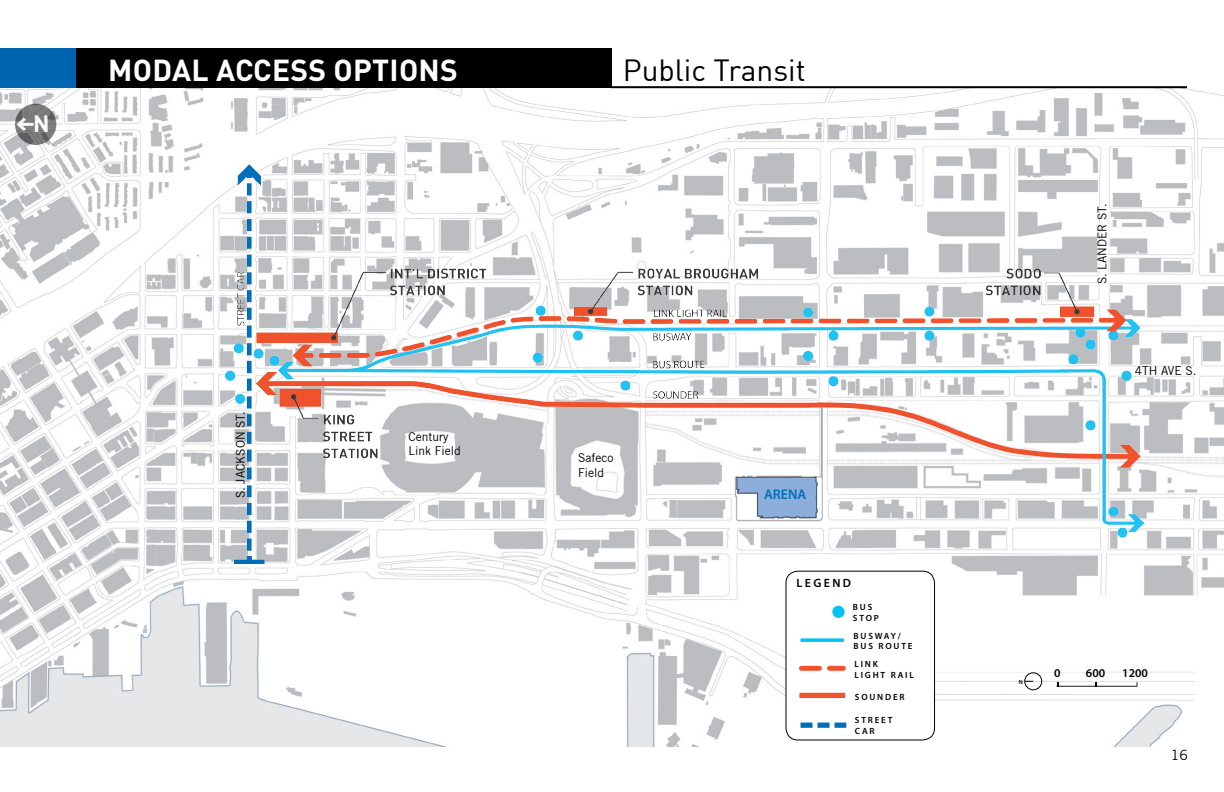
<style>
.page{position:relative;width:1224px;height:792px;background:#fff}
.page>*{position:absolute;margin:0;border:0;box-sizing:border-box;transform-origin:0 0}
.t1{font:700 30px "DIN Pro";letter-spacing:.01em;color:#fff}
.t2{font:30px "DIN";color:#000}
.t3{font:700 23.2px "DIN Pro";color:#fff}
.t4{font:600 14px "Myriad Pro";color:#006fba}
.t5{font:14px "Trade Gothic";color:#000}
.t6{font:12px/14.4px "Trade Gothic";color:#000}
.t7{font:600 12px "Myriad Pro";letter-spacing:.1em;color:#000}
.t8{font:600 9px/10.8px "Myriad Pro";letter-spacing:.2em;color:#000}
.t9{font:600 6px "Myriad Pro";color:#000}
</style>
<div class="page">
<div style="left:76px;top:49px;width:536px;height:39px;background:#000"></div>
<div style="left:0;top:49px;width:76px;height:39px;background:#0065b0"></div>
<img style="left:0;top:88px;width:1224px;height:659px">
<img style="left:225px;top:164px;width:919px;height:399px">
<svg style="left:15px;top:104px;width:41px;height:41px"></svg>
<hr style="left:19px;top:123px;width:15px;height:3px;background:#fff">
<svg style="left:14px;top:114px;width:15px;height:20px"></svg>
<hr style="left:611px;top:86px;width:576px;height:2px;background:#000">
<div style="left:786px;top:571px;width:149px;height:169px;background:#fff;border-radius:12px"></div>
<div style="left:785px;top:571px;width:150px;height:169px;border:1px solid #000;border-radius:12px"></div>
<svg style="left:801px;top:723px;width:45px;height:5px"></svg>
<div style="left:799px;top:693px;width:46px;height:5px;background:#f0532d"></div>
<svg style="left:801px;top:666px;width:42px;height:5px"></svg>
<div style="left:833px;top:606px;width:11px;height:11px;background:#00c2f3;border-radius:50%"></div>
<div style="left:832px;top:606px;width:13px;height:12px;border:1px solid #00c2f3;border-radius:50%"></div>
<svg style="left:800px;top:638px;width:44px;height:4px"></svg>
<div style="left:1024px;top:672px;width:18px;height:18px;border:1px solid #000;border-radius:50%"></div>
<svg style="left:1057px;top:682px;width:80px;height:5px"></svg>
<h2 class="t3" style="left:33px;top:108px;width:18px">N</h2>
<h1 class="t1" style="left:108px;top:50px;width:351px">MODAL ACCESS OPTIONS</h1>
<h1 class="t2" style="left:623px;top:52px;width:184px">Public Transit</h1>
<p class="t6" style="left:233px;top:498px;width:88px;rotate:-90deg">S. JACKSON ST.</p>
<p class="t6" style="left:408px;top:429px;width:54px">Century<br>Link Field</p>
<p class="t6" style="left:578px;top:451px;width:37px">Safeco<br>Field</p>
<p class="t4" style="left:764px;top:485px;width:44px">ARENA</p>
<p class="t7" style="left:797px;top:575px;width:56px">LEGEND</p>
<p class="t8" style="left:853px;top:602px;width:27px">BUS<br>STOP</p>
<p class="t8" style="left:854px;top:630px;width:60px">BUSWAY/<br>BUS ROUTE</p>
<p class="t8" style="left:854px;top:659px;width:61px">LINK<br>LIGHT RAIL</p>
<p class="t8" style="left:855px;top:691px;width:51px">SOUNDER</p>
<p class="t8" style="left:855px;top:714px;width:39px">STREET<br>CAR</p>
<p class="t6" style="left:1095px;top:284px;width:82px;rotate:-90deg">S. LANDER ST.</p>
<p class="t6" style="left:1135px;top:364px;width:63px">4TH AVE S.</p>
<p class="t9" style="left:1019px;top:678px;width:6px">N</p>
<p class="t7" style="left:1054px;top:665px;width:8px">0</p>
<p class="t7" style="left:1086px;top:665px;width:21px">600</p>
<p class="t7" style="left:1122px;top:665px;width:27px">1200</p>
<p class="t5" style="left:1171px;top:747px;width:19px">16</p>
</div>
